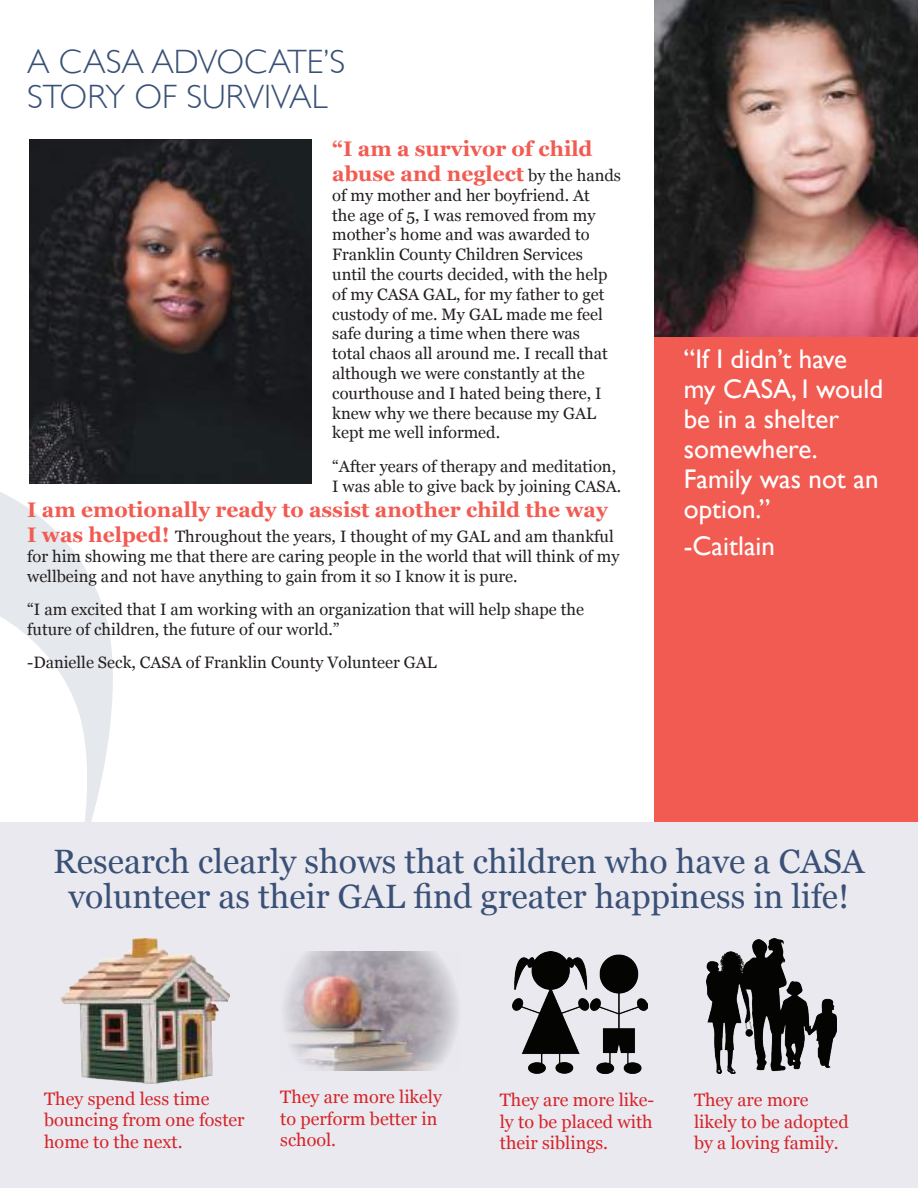
<style>
.page{position:relative;width:918px;height:1188px;background:#fff}
.page>*{position:absolute;margin:0;border:0;box-sizing:border-box;transform-origin:0 0}
.t1{font:33.75px/35px "Georgia";color:#3a5177;text-align:center}
.t2{font:300 33.75px/35px "Gill Sans";color:#3a5177}
.t3{font:27px/30px "Gill Sans";color:#fff}
.t4{font:700 21px/25.2px "Georgia";color:#f25b51}
.t5{font:18px/21.6px "Georgia";color:#d42429}
.t6{font:16.5px/19.8px "Georgia";color:#241f1f}
.s1{font-weight:400;font-size:16.5px;color:#241f1f}
.s2{font-weight:700;font-size:21px;color:#f25b51}
</style>
<div class="page">
<svg style="left:0;top:469px;width:122px;height:354px"></svg>
<div style="left:654px;top:0;width:264px;height:1188px;background:#f25b51"></div>
<img style="left:30px;top:140px;width:282px;height:344px">
<div style="left:0;top:823px;width:918px;height:365px;background:#eae9ef"></div>
<img style="left:284px;top:952px;width:174px;height:119px">
<img style="left:61px;top:939px;width:169px;height:144px">
<img style="left:513px;top:952px;width:135px;height:122px">
<img style="left:706px;top:939px;width:130px;height:135px">
<img style="left:654px;top:0;width:264px;height:337px">
<h1 class="t2" style="left:27px;top:44px;width:320px">A CASA ADVOCATE’S<br>STORY OF SURVIVAL</h1>
<p class="t4" style="left:332px;top:136px;width:290px">“I am a survivor of child abuse and neglect <span class="s1">by the hands</span></p>
<p class="t6" style="left:332px;top:186px;width:277px">of my mother and her boyfriend. At the age of 5, I was removed from my mother’s home and was awarded to Franklin County Children Services until the courts decided, with the help of my CASA GAL, for my father to get custody of me. My GAL made me feel safe during a time when there was total chaos all around me. I recall that although we were constantly at the courthouse and I hated being there, I knew why we there because my GAL kept me well informed.</p>
<p class="t6" style="left:332px;top:456px;width:291px">“After years of therapy and meditation,<br>I was able to give back by joining CASA.</p>
<p class="t4" style="left:27px;top:497px;width:582px">I am emotionally ready to assist another child the way</p>
<p class="t6" style="left:27px;top:527px;width:594px"><span class="s2">I was helped!</span> Throughout the years, I thought of my GAL and am thankful for him showing me that there are caring people in the world that will think of my wellbeing and not have anything to gain from it so I know it is pure.</p>
<p class="t6" style="left:27px;top:600px;width:559px">“I am excited that I am working with an organization that will help shape the future of children, the future of our world.”</p>
<p class="t6" style="left:27px;top:653px;width:411px">-Danielle Seck, CASA of Franklin County Volunteer GAL</p>
<h2 class="t3" style="left:684px;top:344px;width:201px">“If I didn’t have my CASA, I would be in a shelter somewhere.<br>Family was not an option.”</h2>
<h2 class="t3" style="left:684px;top:531px;width:93px">-Caitlain</h2>
<h1 class="t1" style="left:53px;top:845px;width:813px">Research clearly shows that children who have a CASA volunteer as their GAL find greater happiness in life!</h1>
<p class="t5" style="left:44px;top:1088px;width:202px">They spend less time bouncing from one foster home to the next.</p>
<p class="t5" style="left:280px;top:1087px;width:163px">They are more likely to perform better in school.</p>
<p class="t5" style="left:500px;top:1089px;width:156px;text-align:justify">They are more like&shy;ly to be placed with their siblings.</p>
<p class="t5" style="left:694px;top:1089px;width:156px">They are more likely to be adopted by a loving family.</p>
</div>
